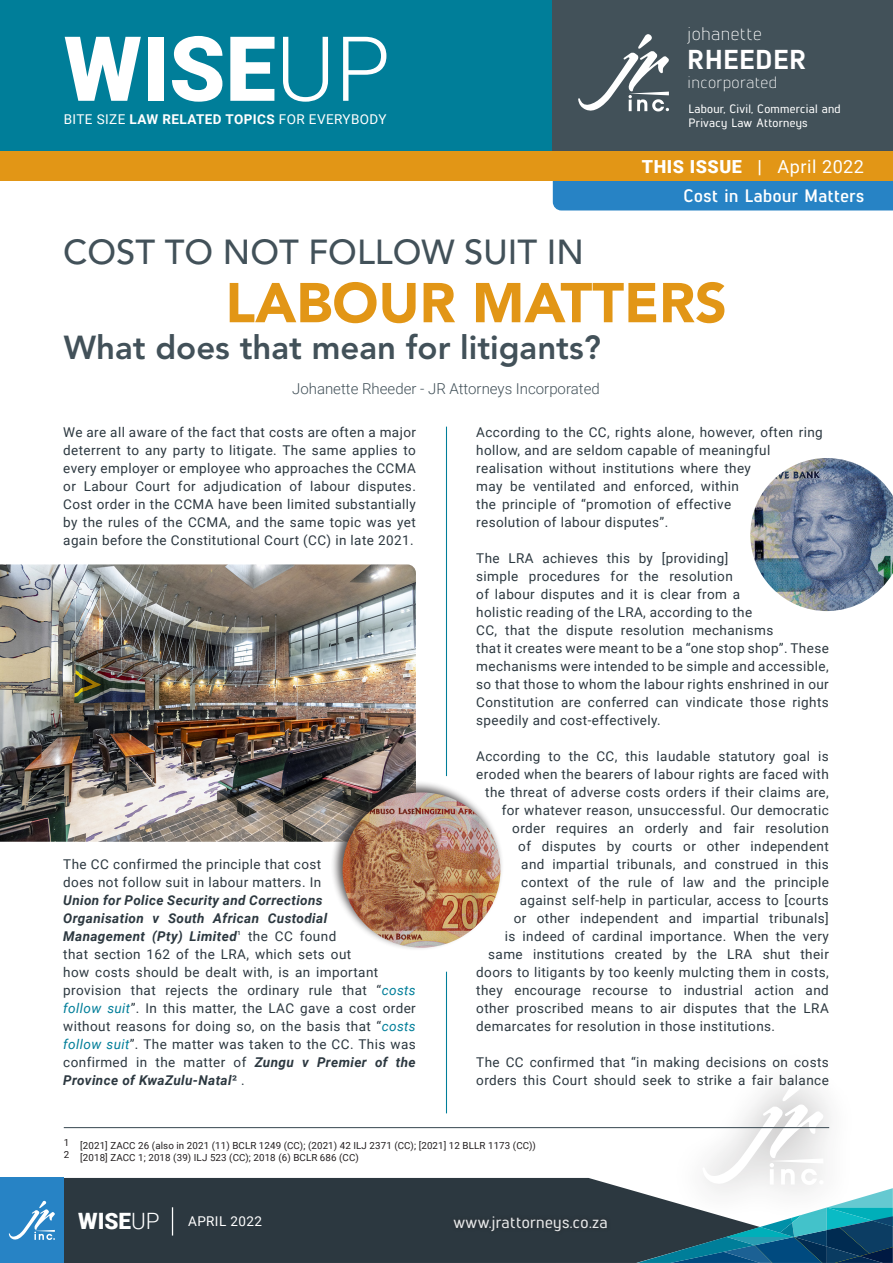
<style>
.page{position:relative;width:893px;height:1263px;background:#fff}
.page>*{position:absolute;margin:0;border:0;box-sizing:border-box;transform-origin:0 0}
.t1{font:900 90px "Roboto";color:#fff}
.t2{font:900 55.5px "Avenir";color:#e29616}
.t3{font:500 34.5px "Avenir";color:#425159}
.t4{font:800 33px "Avenir";color:#425159}
.t5{font:800 27.3px "Lintel";letter-spacing:.03em;color:#fff}
.t6{font:900 22.5px "Roboto";color:#fff}
.t7{font:300 18.15px "Lintel";letter-spacing:.02em;color:#fff}
.t8{font:900 18px "Roboto";letter-spacing:.03em;color:#fff}
.t9{font:700 18px "Lintel";letter-spacing:.03em;color:#fff}
.t10{font:500 16.5px "Lintel";letter-spacing:.02em;color:#fff}
.t11{font:300 16.35px "Lintel";letter-spacing:.02em;color:#fff}
.t12{font:300 15px "Roboto";color:#425159}
.t13{font:13.5px/18px "Roboto";letter-spacing:.03em;color:#2c3840}
.t14{font:13.5px "Roboto";letter-spacing:.03em;color:#fff}
.t15{font:500 12.15px/14.5px "Lintel";letter-spacing:.02em;color:#fff}
.t16{font:9.75px "Roboto";letter-spacing:.01em;color:#231f20}
.s1{font-weight:300}
.s2{font-weight:700}
.s3{font-weight:500}
.s4{font-weight:400}
.s5{font-weight:700;font-style:italic}
.s6{font-style:italic;color:#007e99}
</style>
<div class="page">
<div style="left:64px;top:1178px;width:573px;height:85px;background:#2c3840"></div>
<div style="left:0;top:1178px;width:64px;height:85px;background:#2783c5"></div>
<div style="left:450px;top:1212px;width:161px;height:23px;background:#2b363d"></div>
<div style="left:0;top:0;width:553px;height:151px;background:#007e99"></div>
<div style="left:553px;top:0;width:340px;height:151px;background:#425159"></div>
<svg style="left:172px;top:1207px;width:1px;height:28px"></svg>
<div style="left:553px;top:181px;width:340px;height:29px;background:#2783c5"></div>
<div style="left:0;top:151px;width:893px;height:30px;background:#e29616"></div>
<hr style="left:446px;top:427px;width:1px;height:349px;background:#007e99">
<hr style="left:446px;top:972px;width:1px;height:141px;background:#007e99">
<svg style="left:9px;top:1200px;width:46px;height:40px"></svg>
<svg style="left:578px;top:34px;width:91px;height:77px"></svg>
<svg style="left:637px;top:1081px;width:256px;height:182px"></svg>
<hr style="left:64px;top:1127px;width:765px;height:1px;background:#425159">
<img style="left:0;top:564px;width:416px;height:278px">
<div style="left:330px;top:780px;width:174px;height:172px;background:#231f20;opacity:.75"></div>
<img style="left:343px;top:792px;width:157px;height:156px">
<img style="left:750px;top:458px;width:143px;height:153px">
<p class="t1" style="left:64px;top:6px;width:328px">WISE<span class="s1">UP</span></p>
<p class="t14" style="left:64px;top:110px;width:324px">BITE SIZE <span class="s2">LAW RELATED TOPICS</span> FOR EVERYBODY</p>
<p class="t3" style="left:63px;top:232px;width:522px">COST TO NOT FOLLOW SUIT IN</p>
<p class="t7" style="left:688px;top:21px;width:76px">johanette</p>
<p class="t11" style="left:688px;top:72px;width:91px">incorporated</p>
<p class="t5" style="left:688px;top:40px;width:120px">RHEEDER</p>
<p class="t15" style="left:688px;top:101px;width:154px">Labour, Civil, Commercial and<br>Privacy Law Attorneys</p>
<p class="t8" style="left:642px;top:154px;width:224px">THIS ISSUE <span class="s3">|</span> <span class="s4">April 2022</span></p>
<p class="t9" style="left:683px;top:183px;width:182px">Cost in Labour Matters</p>
<p class="t2" style="left:225px;top:269px;width:503px">LABOUR MATTERS</p>
<p class="t4" style="left:64px;top:328px;width:539px">What does that mean for litigants?</p>
<p class="t12" style="left:292px;top:378px;width:309px">Johanette Rheeder - JR Attorneys Incorporated</p>
<p class="t13" style="left:63px;top:422px;width:354px;text-align:justify">We are all aware of the fact that costs are often a major deterrent to any party to litigate. The same applies to every employer or employee who approaches the CCMA or Labour Court for adjudication of labour disputes.<br>Cost order in the CCMA have been limited substantially by the rules of the CCMA, and the same topic was yet again before the Constitutional Court (CC) in late 2021.</p>
<p class="t13" style="left:63px;top:854px;width:354px">The CC confirmed the principle that cost<br>does not follow suit in labour matters. In<br><span class="s5">Union for Police Security and Corrections<br>Organisation v South African Custodial<br>Management (Pty) Limited</span><sup>1</sup> the CC found<br>that section 162 of the LRA, which sets out<br>how costs should be dealt with, is an important provision that rejects the ordinary rule that “<span class="s6">costs follow suit</span>”. In this matter, the LAC gave a cost order without reasons for doing so, on the basis that “<span class="s6">costs follow suit</span>”. The matter was taken to the CC. This was confirmed in the matter of <span class="s5">Zungu v Premier of the Province of KwaZulu-Natal</span><span class="s3">²</span> .</p>
<p class="t13" style="left:476px;top:422px;width:348px">According to the CC, rights alone, however, often ring hollow, and are seldom capable of meaningful realisation without institutions where they<br>may be ventilated and enforced, within<br>the principle of “promotion of effective<br>resolution of labour disputes”.</p>
<p class="t13" style="left:476px;top:548px;width:354px">The LRA achieves this by [providing]<br>simple procedures for the resolution<br>of labour disputes and it is clear from a<br>holistic reading of the LRA, according to the<br>CC, that the dispute resolution mechanisms<br>that it creates were meant to be a “one stop shop”. These mechanisms were intended to be simple and accessible, so that those to whom the labour rights enshrined in our Constitution are conferred can vindicate those rights speedily and cost-effectively.</p>
<p class="t13" style="left:476px;top:746px;width:354px">According to the CC, this laudable statutory goal is</p>
<p class="t13" style="left:476px;top:764px;width:354px">eroded when the bearers of labour rights are faced with</p>
<p class="t13" style="left:485px;top:782px;width:345px">the threat of adverse costs orders if their claims are,</p>
<p class="t13" style="left:502px;top:800px;width:328px">for whatever reason, unsuccessful. Our democratic</p>
<p class="t13" style="left:512px;top:818px;width:318px">order requires an orderly and fair resolution</p>
<p class="t13" style="left:518px;top:836px;width:312px">of disputes by courts or other independent</p>
<p class="t13" style="left:521px;top:854px;width:309px">and impartial tribunals, and construed in this</p>
<p class="t13" style="left:521px;top:872px;width:309px">context of the rule of law and the principle</p>
<p class="t13" style="left:520px;top:890px;width:311px">against self-help in particular, access to [courts</p>
<p class="t13" style="left:514px;top:908px;width:317px">or other independent and impartial tribunals]</p>
<p class="t13" style="left:505px;top:926px;width:326px">is indeed of cardinal importance. When the very</p>
<p class="t13" style="left:488px;top:944px;width:342px">same institutions created by the LRA shut their</p>
<p class="t13" style="left:476px;top:962px;width:354px">doors to litigants by too keenly mulcting them in costs,</p>
<p class="t13" style="left:476px;top:980px;width:354px">they encourage recourse to industrial action and</p>
<p class="t13" style="left:476px;top:998px;width:354px">other proscribed means to air disputes that the LRA</p>
<p class="t13" style="left:476px;top:1016px;width:300px">demarcates for resolution in those institutions.</p>
<p class="t13" style="left:476px;top:1052px;width:354px">The CC confirmed that “in making decisions on costs orders this Court should seek to strike a fair balance</p>
<p class="t16" style="left:64px;top:1139px;width:474px">1 [2021] ZACC 26 (also in 2021 (11) BCLR 1249 (CC); (2021) 42 ILJ 2371 (CC); [2021] 12 BLLR 1173 (CC))</p>
<p class="t16" style="left:64px;top:1151px;width:297px">2 [2018] ZACC 1; 2018 (39) ILJ 523 (CC); 2018 (6) BCLR 686 (CC)</p>
<p class="t6" style="left:78px;top:1205px;width:83px">WISE<span class="s1">UP</span></p>
<p class="t14" style="left:188px;top:1212px;width:75px">APRIL 2022</p>
<p class="t10" style="left:453px;top:1210px;width:156px">www.jrattorneys.co.za</p>
</div>
